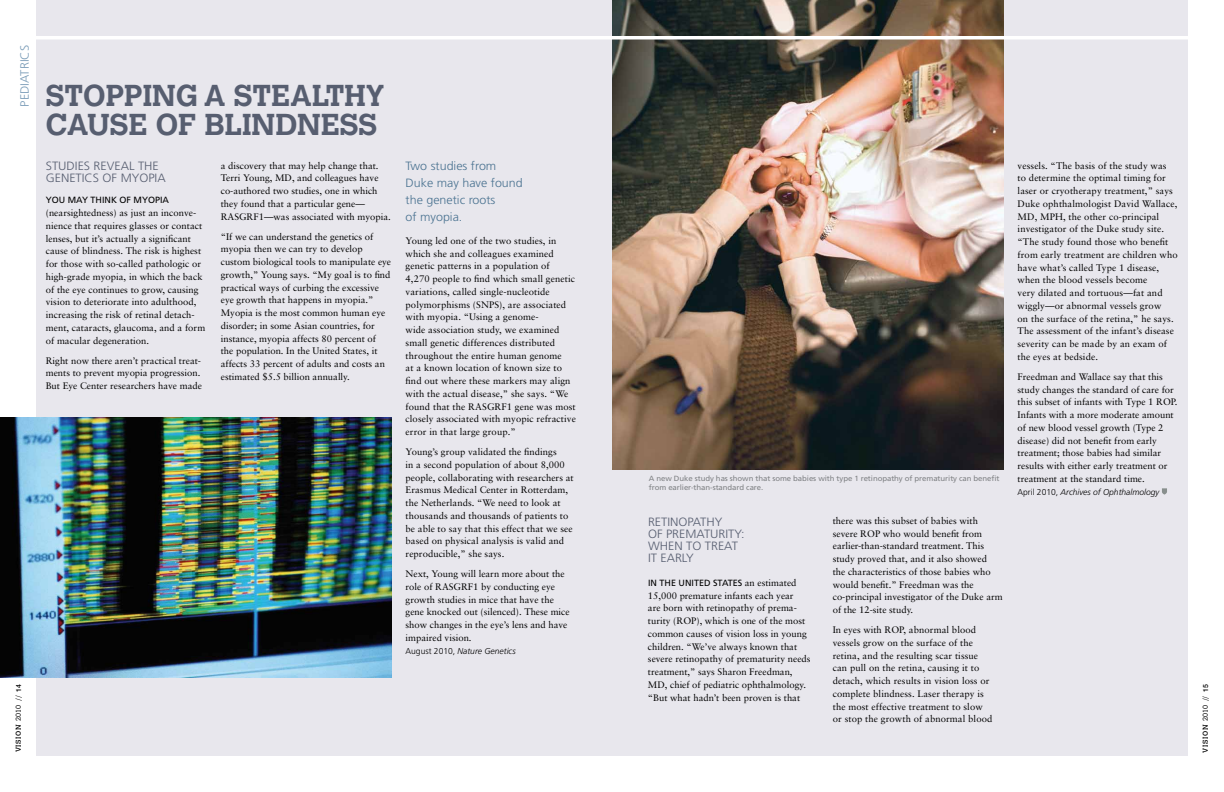
<style>
.page{position:relative;width:1224px;height:792px;background:#fff}
.page>*{position:absolute;margin:0;border:0;box-sizing:border-box;transform-origin:0 0}
.t1{font:700 30px "Calvert";color:#575e70}
.t2{font:300 12px/12px "Frutiger";color:#575e70;scale:1.04 1}
.t3{font:300 12px/17px "Frutiger";color:#4b7391;scale:1.04 1}
.t4{font:300 12px "Frutiger";color:#799bb7;scale:1.04 1}
.t5{font:9.5px/12.7px "Sabon";letter-spacing:.005em;color:#000}
.t6{font:9px "Frutiger";color:#000}
.t7{font:italic 300 8.5px "Frutiger";color:#000}
.t8{font:7.5px/9px "Frutiger";letter-spacing:-.01em;color:#808285;scale:1.04 1}
.t9{font:7px "Calvert";letter-spacing:.1em;color:#000}
.s1{font-style:normal}
.s2{font-weight:300}
.s3{font-family:"Helvetica Neue";font-weight:500}
</style>
<div class="page">
<div style="left:36px;top:0;width:576px;height:756px;background:#e3e1e9"></div>
<div style="left:612px;top:0;width:576px;height:756px;background:#e3e1e9"></div>
<img style="left:0;top:417px;width:391px;height:261px">
<svg style="left:1162px;top:488px;width:5px;height:7px"></svg>
<img style="left:612px;top:0;width:391px;height:469px">
<hr style="left:0;top:36px;width:1224px;height:4px;background:#fff">
<p class="t4" style="left:18px;top:107px;width:61px;rotate:-90deg">PEDIATRICS</p>
<h1 class="t1" style="left:46px;top:77px;width:39px">STOPP</h1>
<h1 class="t1" style="left:143px;top:77px;width:130px">ING A STEALTH</h1>
<h1 class="t1" style="left:366px;top:77px;width:20px">Y</h1>
<h1 class="t1" style="left:46px;top:106px;width:21px">CAUSE</h1>
<h1 class="t1" style="left:156px;top:106px;width:118px">OF BLINDNESS</h1>
<p class="t3" style="left:406px;top:158px;width:114px">Two studies from<br>Duke may have found the genetic roots<br>of myopia.</p>
<p class="t5" style="left:221px;top:159px;width:171px">a discovery that may help change that.<br>Terri Young, MD, and colleagues have co-authored two studies, one in which they found that a particular gene— RASGRF1—was associated with myopia.</p>
<p class="t5" style="left:221px;top:230px;width:172px">“If we can understand the genetics of myopia then we can try to develop custom biological tools to manipulate eye growth,” Young says. “My goal is to find practical ways of curbing the excessive eye growth that happens in myopia.” Myopia is the most common human eye disorder; in some Asian countries, for instance, myopia affects 80 percent of<br>the population. In the United States, it affects 33 percent of adults and costs an estimated $5.5 billion annually.</p>
<p class="t5" style="left:406px;top:234px;width:172px">Young led one of the two studies, in which she and colleagues examined genetic patterns in a population of 4,270 people to find which small genetic variations, called single-nucleotide polymorphisms (SNPS), are associated with myopia. “Using a genome-<br>wide association study, we examined small genetic differences distributed throughout the entire human genome<br>at a known location of known size to find out where these markers may align with the actual disease,” she says. “We found that the RASGRF1 gene was most closely associated with myopic refractive error in that large group.”</p>
<p class="t5" style="left:406px;top:445px;width:170px">Young’s group validated the findings<br>in a second population of about 8,000 people, collaborating with researchers at Erasmus Medical Center in Rotterdam, the Netherlands. “We need to look at thousands and thousands of patients to be able to say that this effect that we see based on physical analysis is valid and reproducible,” she says.</p>
<p class="t5" style="left:406px;top:567px;width:166px">Next, Young will learn more about the role of RASGRF1 by conducting eye growth studies in mice that have the gene knocked out (silenced). These mice show changes in the eye’s lens and have impaired vision.</p>
<p class="t7" style="left:406px;top:646px;width:112px"><span class="s1">August 2010,</span> Nature Genetics</p>
<p class="t5" style="left:1018px;top:159px;width:162px">vessels. “The basis of the study was<br>to determine the optimal timing for laser or cryotherapy treatment,” says Duke ophthalmologist David Wallace, MD, MPH, the other co-principal investigator of the Duke study site. “The study found those who benefit from early treatment are children who have what’s called Type 1 disease, when the blood vessels become<br>very dilated and tortuous—fat and wiggly—or abnormal vessels grow<br>on the surface of the retina,” he says.<br>The assessment of the infant’s disease severity can be made by an exam of the eyes at bedside.</p>
<p class="t5" style="left:1018px;top:370px;width:162px">Freedman and Wallace say that this study changes the standard of care for this subset of infants with Type 1 ROP.<br>Infants with a more moderate amount of new blood vessel growth (Type 2 disease) did not benefit from early treatment; those babies had similar results with either early treatment or treatment at the standard time.</p>
<p class="t7" style="left:1018px;top:487px;width:143px"><span class="s1">April 2010,</span> Archives of Ophthalmology</p>
<p class="t2" style="left:46px;top:161px;width:13px">Studies</p>
<p class="t2" style="left:94px;top:161px;width:14px">Reveal</p>
<p class="t2" style="left:138px;top:161px;width:8px">the</p>
<p class="t2" style="left:46px;top:173px;width:8px">Genetics</p>
<p class="t2" style="left:103px;top:173px;width:36px">of Myopia</p>
<p class="t6" style="left:46px;top:195px;width:30px">You may</p>
<p class="t6" style="left:91px;top:195px;width:7px">think</p>
<p class="t6" style="left:120px;top:195px;width:21px">of myopia</p>
<p class="t5" style="left:46px;top:206px;width:161px">(nearsightedness) as just an inconve&shy;nience that requires glasses or contact lenses, but it’s actually a significant cause of blindness. The risk is highest for those with so-called pathologic or high-grade myopia, in which the back of the eye continues to grow, causing vision to deteriorate into adulthood, increasing the risk of retinal detach&shy;ment, cataracts, glaucoma, and a form of macular degeneration.</p>
<p class="t5" style="left:46px;top:354px;width:158px">Right now there aren’t practical treat&shy;ments to prevent myopia progression.<br>But Eye Center researchers have made</p>
<p class="t8" style="left:649px;top:474px;width:339px">A new Duke study has shown that some babies with type 1 retinopathy of prematurity can benefit from earlier-than-standard care.</p>
<p class="t5" style="left:833px;top:514px;width:171px">there was this subset of babies with severe ROP who would benefit from earlier-than-standard treatment. This study proved that, and it also showed<br>the characteristics of those babies who would benefit.” Freedman was the co-principal investigator of the Duke arm of the 12-site study.</p>
<p class="t5" style="left:833px;top:623px;width:161px">In eyes with ROP, abnormal blood vessels grow on the surface of the retina, and the resulting scar tissue can pull on the retina, causing it to detach, which results in vision loss or complete blindness. Laser therapy is the most effective treatment to slow or stop the growth of abnormal blood</p>
<p class="t2" style="left:648px;top:516px;width:31px">Retinopathy<br>of Prematurity</p>
<p class="t2" style="left:741px;top:528px;width:5px">:</p>
<p class="t2" style="left:648px;top:540px;width:20px">When</p>
<p class="t2" style="left:686px;top:540px;width:26px">to treat</p>
<p class="t2" style="left:648px;top:552px;width:20px">it early</p>
<p class="t6" style="left:648px;top:577px;width:18px">In the</p>
<p class="t6" style="left:679px;top:577px;width:13px">United</p>
<p class="t6" style="left:713px;top:577px;width:11px">States</p>
<p class="t5" style="left:648px;top:576px;width:164px;text-indent:97px">an estimated 15,000 premature infants each year<br>are born with retinopathy of prema&shy;turity (ROP), which is one of the most common causes of vision loss in young children. “We’ve always known that severe retinopathy of prematurity needs treatment,” says Sharon Freedman, MD, chief of pediatric ophthalmology. “But what hadn’t been proven is that</p>
<p class="t9" style="left:14px;top:752px;width:70px;rotate:-90deg">VISION <span class="s2">2010 //</span> <span class="s3">14</span></p>
<p class="t9" style="left:1201px;top:753px;width:70px;rotate:-90deg">VISION <span class="s2">2010 //</span> <span class="s3">15</span></p>
</div>
